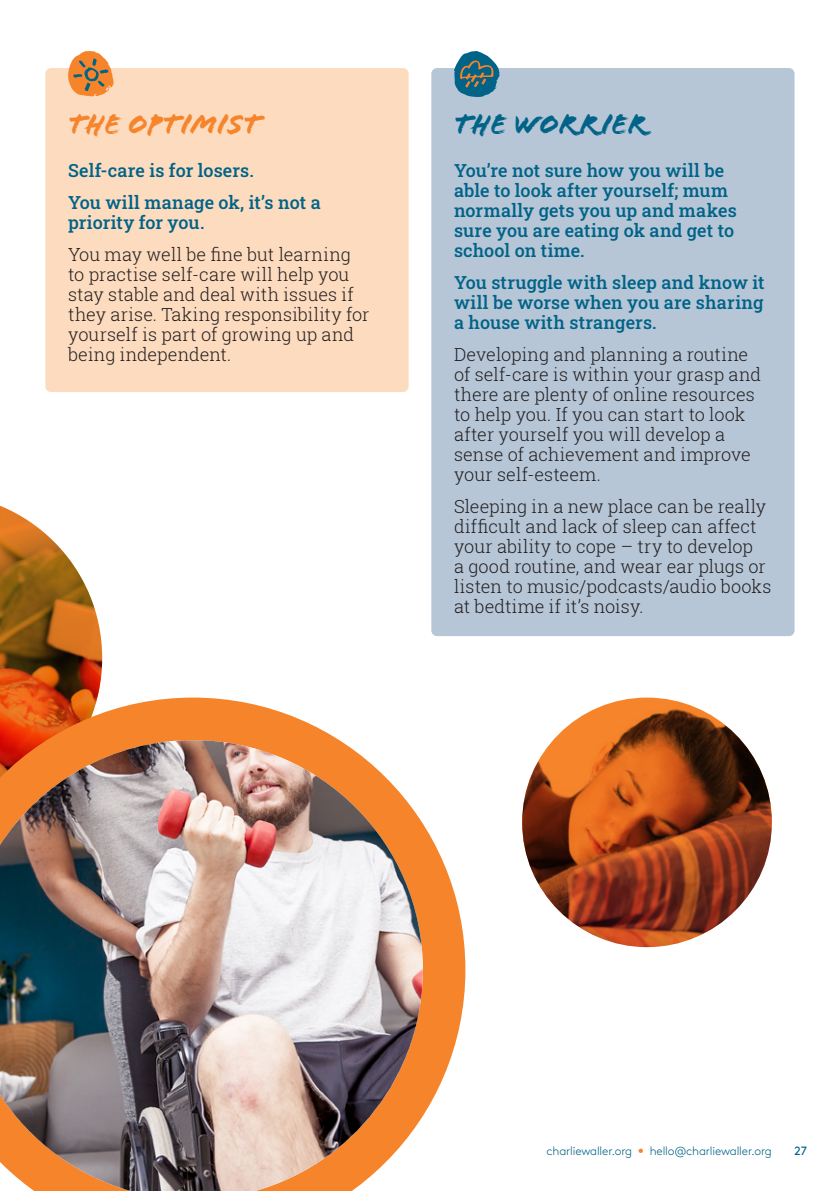
<style>
.page{position:relative;width:840px;height:1191px;background:#fff}
.page>*{position:absolute;margin:0;border:0;box-sizing:border-box;transform-origin:0 0}
.Optimist_Title{font:30px "Flood Std";letter-spacing:-.005em;color:#f5842a}
.Worrier_Title{font:30px "Flood Std";letter-spacing:-.005em;color:#006387}
.Bodycopy_Sm{font:300 18px/20px "Roboto Slab";letter-spacing:.005em;color:#231f20}
.Intro_Bodycopy_Sm{font:500 18px/20px "Roboto Slab";letter-spacing:.005em;color:#006387}
.t1{font:300 12px "Brown";letter-spacing:-.015em;color:#006387}
.t2{font:12px "Brown";color:#006387}
.s1{color:#f5842a}
</style>
<div class="page">
<img style="left:0;top:506px;width:102px;height:191px">
<svg style="left:0;top:697px;width:465px;height:420px;fill:#f5842a"></svg>
<img style="left:0;top:740px;width:422px;height:451px">
<div style="left:45px;top:68px;width:363px;height:324px;background:#fddbbf;border-radius:6px"></div>
<div style="left:431px;top:68px;width:363px;height:568px;background:#b6c6d7;border-radius:6px"></div>
<svg style="left:454px;top:51px;width:45px;height:46px"></svg>
<svg style="left:68px;top:51px;width:45px;height:46px"></svg>
<img style="left:522px;top:697px;width:249px;height:250px">
<p class="Optimist_Title" style="left:68px;top:107px;width:194px">THE OPTIMIST</p>
<p class="Intro_Bodycopy_Sm" style="left:68px;top:160px;width:187px">Self-care is for losers.</p>
<p class="Intro_Bodycopy_Sm" style="left:68px;top:192px;width:254px">You will manage ok, it’s not a priority for you.</p>
<p class="Bodycopy_Sm" style="left:68px;top:244px;width:303px">You may well be fine but learning to practise self-care will help you stay stable and deal with issues if they arise. Taking responsibility for yourself is part of growing up and being independent.</p>
<p class="Worrier_Title" style="left:454px;top:107px;width:194px">THE WORRIER</p>
<p class="Intro_Bodycopy_Sm" style="left:454px;top:160px;width:284px">You’re not sure how you will be able to look after yourself; mum normally gets you up and makes sure you are eating ok and get to school on time.</p>
<p class="Intro_Bodycopy_Sm" style="left:454px;top:272px;width:312px;text-align:justify">You struggle with sleep and know it will be worse when you are sharing a house with strangers.</p>
<p class="Bodycopy_Sm" style="left:454px;top:344px;width:308px">Developing and planning a routine of self-care is within your grasp and there are plenty of online resources to help you. If you can start to look after yourself you will develop a sense of achievement and improve your self-esteem.</p>
<p class="Bodycopy_Sm" style="left:454px;top:496px;width:318px">Sleeping in a new place can be really difficult and lack of sleep can affect your ability to cope – try to develop<br>a good routine, and wear ear plugs or listen to music/podcasts/audio books at bedtime if it’s noisy.</p>
<p class="t1" style="left:546px;top:1141px;width:227px">charliewaller.org <span class="s1">•</span> hello@charliewaller.org</p>
<p class="t2" style="left:794px;top:1141px;width:14px">27</p>
</div>
